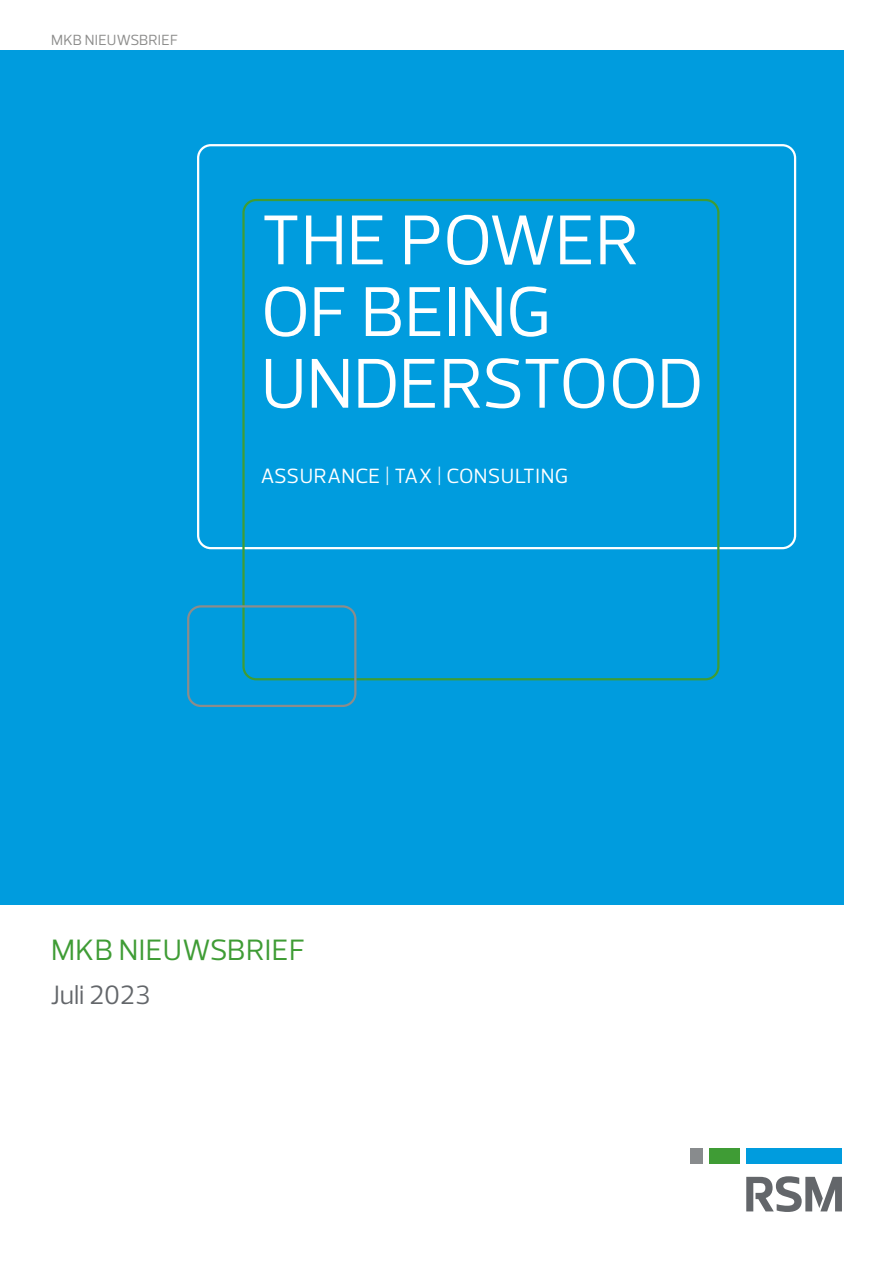
<style>
.page{position:relative;width:893px;height:1263px;background:#fff}
.page>*{position:absolute;margin:0;border:0;box-sizing:border-box;transform-origin:0 0}
.t1{font:71.7px/71.7px "Prelo";color:#fff}
.t2{font:30px "Prelo";letter-spacing:.015em;color:#3f9c35}
.t3{font:27px "Prelo";color:#63666a}
.t4{font:21px "Prelo";letter-spacing:.02em;color:#fff}
.t5{font:15px "Prelo";letter-spacing:.015em;color:#8c8c8b}
</style>
<div class="page">
<div style="left:0;top:50px;width:843px;height:854px;background:#009cde"></div>
<div style="left:197px;top:144px;width:599px;height:405px;border:2px solid #fff;border-radius:13px"></div>
<div style="left:242px;top:199px;width:477px;height:481px;border:2px solid #3f9c35;border-radius:13px"></div>
<div style="left:187px;top:605px;width:169px;height:102px;border:2px solid #8c8c8b;border-radius:13px"></div>
<div style="left:746px;top:1148px;width:96px;height:16px;background:#009cde"></div>
<div style="left:690px;top:1148px;width:12px;height:16px;background:#888b8d"></div>
<div style="left:709px;top:1148px;width:30px;height:16px;background:#3f9c35"></div>
<svg style="left:746px;top:1176px;width:96px;height:36px"></svg>
<p class="t5" style="left:51px;top:31px;width:128px">MKB NIEUWSBRIEF</p>
<p class="t1" style="left:261px;top:205px;width:445px">THE POWER<br>OF BEING<br>UNDERSTOOD</p>
<p class="t4" style="left:261px;top:463px;width:309px">ASSURANCE | TAX | CONSULTING</p>
<p class="t2" style="left:51px;top:932px;width:255px">MKB NIEUWSBRIEF</p>
<p class="t3" style="left:51px;top:978px;width:101px">Juli 2023</p>
</div>
